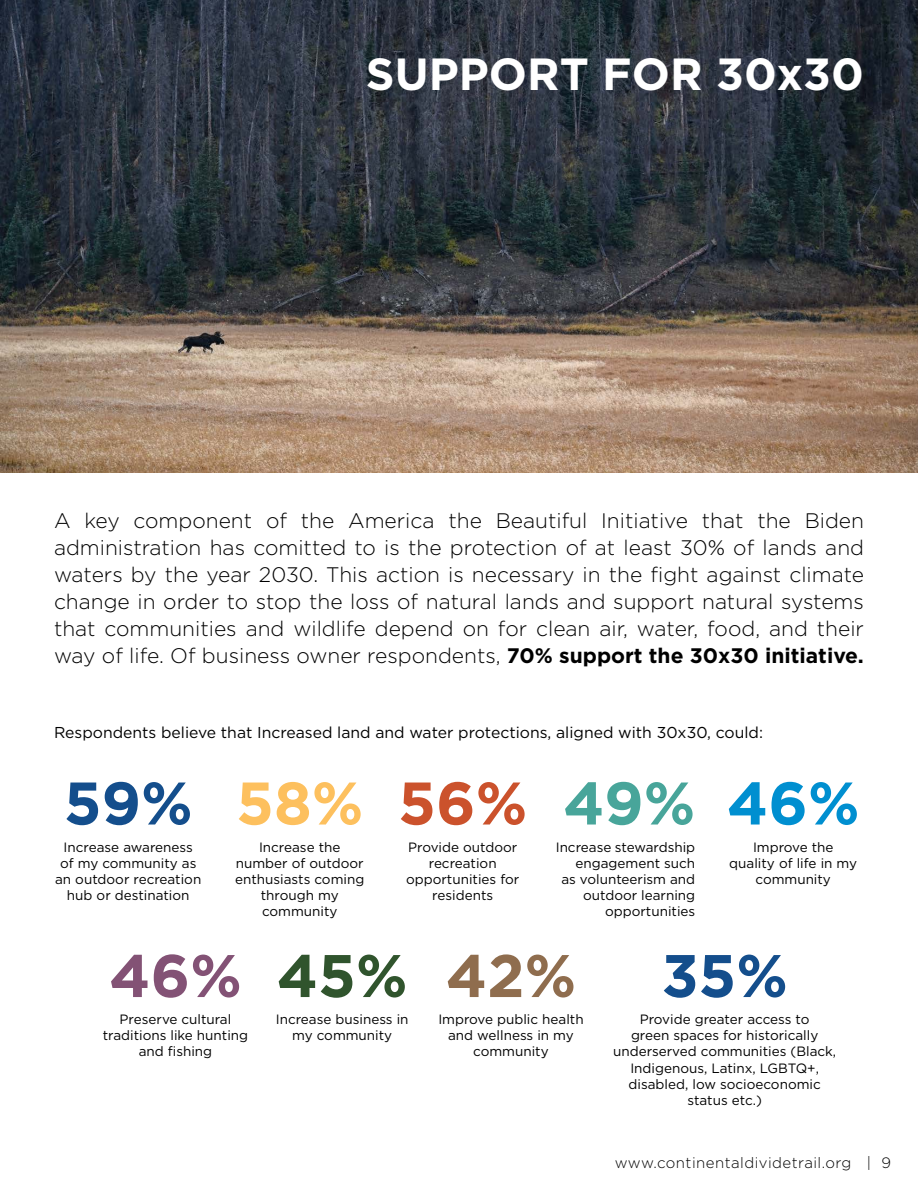
<style>
.page{position:relative;width:918px;height:1188px;background:#fff}
.page>*{position:absolute;margin:0;border:0;box-sizing:border-box;transform-origin:0 0}
.t1{font:700 60px "Gotham";color:#144e8c}
.t2{font:700 60px "Gotham";color:#fdc05e}
.t3{font:700 60px "Gotham";color:#cb522c}
.t4{font:700 60px "Gotham";color:#48a59a}
.t5{font:700 60px "Gotham";color:#008fd0}
.t6{font:700 60px "Gotham";color:#835275}
.t7{font:700 60px "Gotham";color:#30542d}
.t8{font:700 60px "Gotham";color:#8f6d4e}
.t9{font:700 45px "Gotham";color:#fff}
.t10{font:300 21px/27px "Gotham";color:#000;text-align:justify}
.t11{font:15.75px "Gotham";color:#000}
.t12{font:300 15px "Gotham";letter-spacing:.03em;color:#000}
.t13{font:13.5px/16.2px "Gotham";color:#000;text-align:center}
.s1{font-weight:700}
</style>
<div class="page">
<img style="left:0;top:0;width:918px;height:472px">
<h2 class="t9" style="left:366px;top:44px;width:500px">SUPPORT FOR 30x30</h2>
<p class="t10" style="left:54px;top:507px;width:812px">A key component of the America the Beautiful Initiative that the Biden administration has comitted to is the protection of at least 30% of lands and waters by the year 2030. This action is necessary in the fight against climate change in order to stop the loss of natural lands and support natural systems that communities and wildlife depend on for clean air, water, food, and their way of life. Of business owner respondents, <span class="s1">70% support the 30x30 initiative.</span></p>
<p class="t11" style="left:54px;top:722px;width:711px">Respondents believe that Increased land and water protections, aligned with 30x30, could:</p>
<h1 class="t1" style="left:64px;top:763px;width:130px">59%</h1>
<p class="t13" style="left:55px;top:838px;width:148px">Increase awareness of my community as an outdoor recreation hub or destination</p>
<h1 class="t2" style="left:236px;top:763px;width:129px">58%</h1>
<p class="t13" style="left:235px;top:838px;width:131px">Increase the number of outdoor enthusiasts coming through my community</p>
<h1 class="t3" style="left:398px;top:763px;width:131px">56%</h1>
<p class="t13" style="left:406px;top:838px;width:115px">Provide outdoor recreation opportunities for residents</p>
<h1 class="t4" style="left:563px;top:763px;width:134px">49%</h1>
<p class="t13" style="left:556px;top:838px;width:141px;text-align:right">Increase stewardship engagement such<br>as volunteerism and outdoor learning opportunities</p>
<h1 class="t5" style="left:727px;top:763px;width:134px">46%</h1>
<p class="t13" style="left:729px;top:838px;width:129px">Improve the quality of life in my community</p>
<h1 class="t6" style="left:109px;top:936px;width:134px">46%</h1>
<p class="t13" style="left:103px;top:1011px;width:147px">Preserve cultural traditions like hunting and fishing</p>
<h1 class="t7" style="left:277px;top:936px;width:132px">45%</h1>
<p class="t13" style="left:276px;top:1011px;width:134px">Increase business in my community</p>
<h1 class="t8" style="left:446px;top:936px;width:132px">42%</h1>
<p class="t13" style="left:438px;top:1011px;width:147px">Improve public health and wellness in my community</p>
<h1 class="t1" style="left:662px;top:936px;width:128px">35%</h1>
<p class="t13" style="left:613px;top:1011px;width:225px">Provide greater access to<br>green spaces for historically underserved communities (Black,<br>Indigenous, Latinx, LGBTQ+, disabled, low socioeconomic status etc.)</p>
<p class="t12" style="left:615px;top:1153px;width:278px">www.continentaldividetrail.org | 9</p>
</div>
